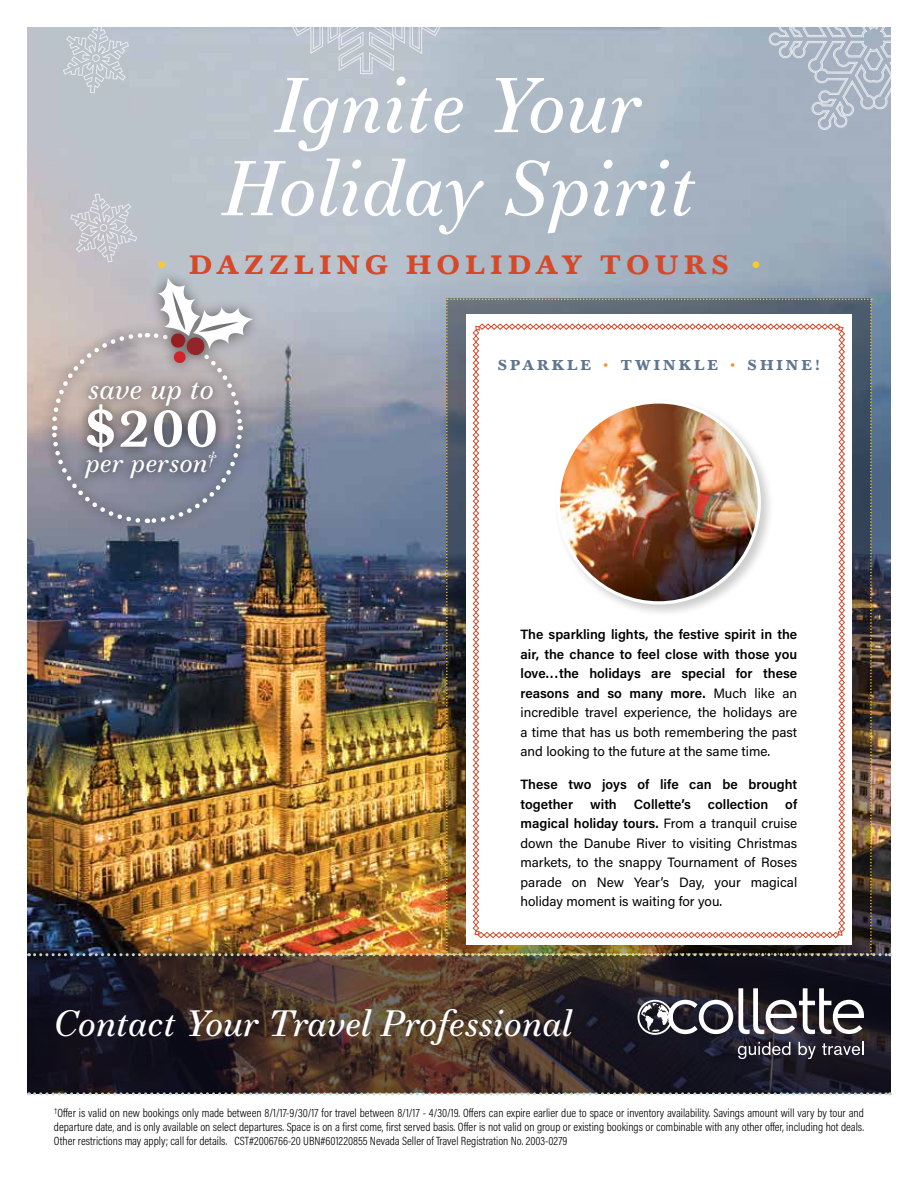
<style>
.page{position:relative;width:918px;height:1188px;background:#fff}
.page>*{position:absolute;margin:0;border:0;box-sizing:border-box;transform-origin:0 0}
.t1{font:italic 75.3px/83.1px "Essonnes Text";color:#fff;text-align:center}
.t2{font:700 54.75px "Baskerville T";color:#fff}
.t3{font:italic 35.55px "Essonnes Text";color:#fff}
.t4{font:italic 28.5px "Essonnes Text";color:#fff}
.t5{font:700 27.9px "Baskerville T";letter-spacing:.2em;color:#d54929}
.t6{font:italic 26.25px "Essonnes Text";color:#fff}
.t7{font:700 15px "Baskerville T";letter-spacing:.2em;color:#5f768e}
.t8{font:600 13.5px/19.5px "Acumin Pro";color:#000;text-align:justify}
.t9{font:13.5px/19.5px "Acumin Pro";color:#000;text-align:justify}
.t10{font:300 12px/14.4px "Acumin Pro Cond";color:#000;text-align:justify}
.s1{color:#ffca28}
.s2{color:#f29628}
.s3{font-weight:400}
.s4{font-weight:600}
</style>
<div class="page">
<img style="left:27px;top:27px;width:864px;height:1067px">
<svg style="left:282px;top:27px;width:168px;height:47px;background:#bfc7d1"></svg>
<svg style="left:70px;top:193px;width:68px;height:70px;background:#c5c6cd"></svg>
<svg style="left:769px;top:27px;width:122px;height:104px;background:#afb9c7"></svg>
<svg style="left:63px;top:27px;width:66px;height:67px;background:#c2c9d0"></svg>
<svg style="left:27px;top:955px;width:864px;height:137px;background:#312525"></svg>
<svg style="left:738px;top:1042px;width:52px;height:17px"></svg>
<svg style="left:799px;top:1042px;width:17px;height:17px"></svg>
<svg style="left:822px;top:1042px;width:42px;height:13px"></svg>
<svg style="left:638px;top:988px;width:226px;height:47px"></svg>
<img style="left:35px;top:1092px;width:856px;height:3px">
<div style="left:148px;top:267px;width:115px;height:108px;background:#bac2ca"></div>
<img style="left:35px;top:278px;width:856px;height:678px">
<h1 class="t1" style="left:223px;top:63px;width:473px">Ignite Your<br>Holiday Spirit</h1>
<h3 class="t5" style="left:153px;top:247px;width:614px"><span class="s1">•</span> DAZZLING HOLIDAY TOURS <span class="s1">•</span></h3>
<h3 class="t4" style="left:88px;top:368px;width:127px">save up to</h3>
<h2 class="t2" style="left:85px;top:395px;width:134px">$200</h2>
<h3 class="t6" style="left:86px;top:444px;width:133px">per person<sup>†</sup></h3>
<p class="t7" style="left:498px;top:356px;width:323px">SPARKLE <span class="s2">•</span> TWINKLE <span class="s2">•</span> SHINE!</p>
<p class="t8" style="left:520px;top:624px;width:278px">The sparkling lights, the festive spirit in the air, the chance to feel close with those you love...the holidays are special for these reasons and so many more. <span class="s3">Much like an incredible travel experience, the holidays are a time that has us both remembering the past and looking to the future at the same time.</span></p>
<p class="t8" style="left:520px;top:774px;width:278px">These two joys of life can be brought together</p>
<p class="t9" style="left:520px;top:794px;width:278px;text-indent:265px"><span class="s4">of magical holiday tours.</span> From a tranquil cruise down the Danube River to visiting Christmas markets, to the snappy Tournament of Roses parade on New Year’s Day, your magical holiday moment is waiting for you.</p>
<p class="t8" style="left:590px;top:794px;width:28px">with</p>
<p class="t8" style="left:634px;top:794px;width:59px">Collette’s</p>
<p class="t8" style="left:708px;top:794px;width:62px">collection</p>
<h3 class="t3" style="left:54px;top:998px;width:520px">Contact Your Travel Professional</h3>
<p class="t10" style="left:54px;top:1105px;width:812px"><sup>†</sup>Offer is valid on new bookings only made between 8/1/17-9/30/17 for travel between 8/1/17 - 4/30/19. Offers can expire earlier due to space or inventory availability. Savings amount will vary by tour and departure date, and is only available on select departures. Space is on a first come, first served basis. Offer is not valid on group or existing bookings or combinable with any other offer, including hot deals.<br>Other restrictions may apply; call for details. CST#2006766-20 UBN#601220855 Nevada Seller of Travel Registration No. 2003-0279</p>
</div>
